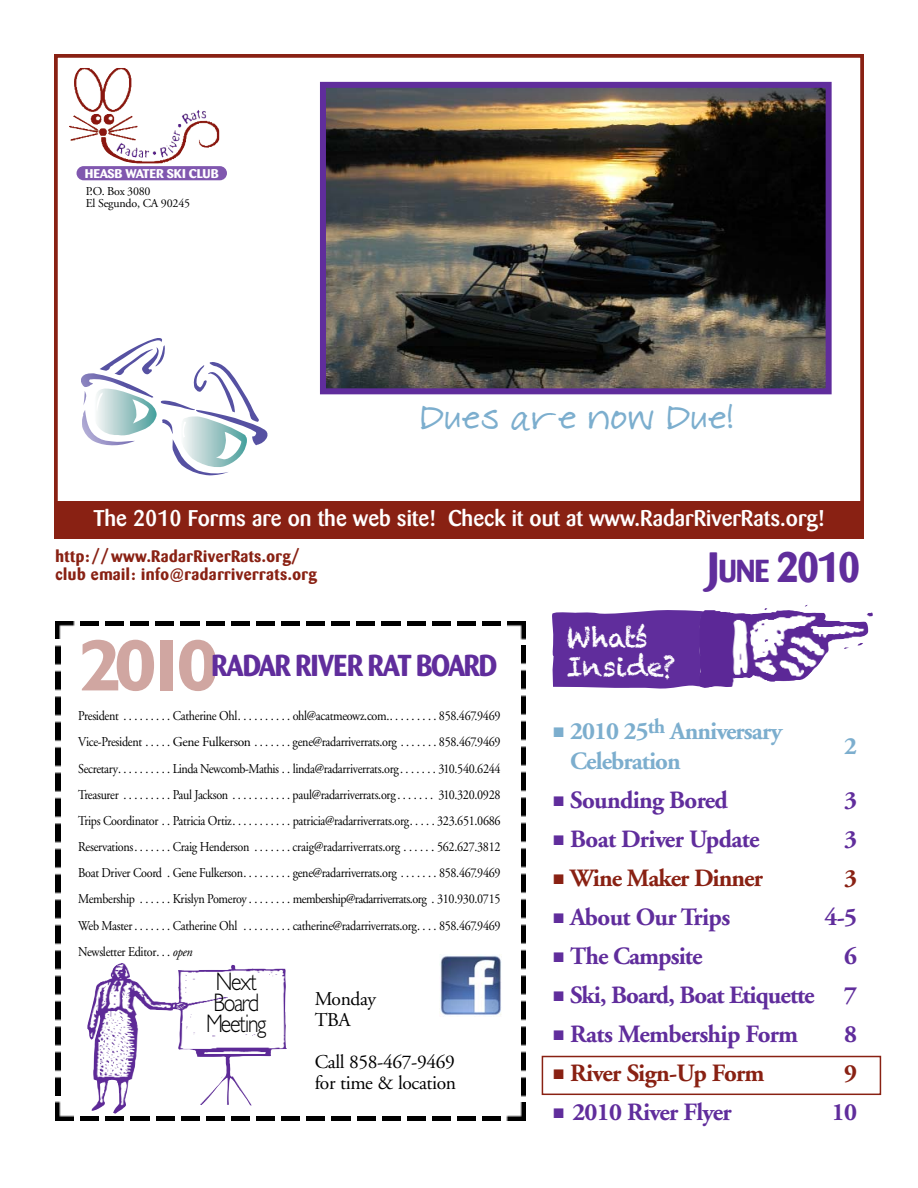
<style>
.page{position:relative;width:918px;height:1188px;background:#fff}
.page>*{position:absolute;margin:0;border:0;box-sizing:border-box;transform-origin:0 0}
.t1{font:700 73.35px "Gill Sans";color:#d0a6a1;scale:1.1 1}
.t2{font:700 42px "Barmeno";color:#602d9c}
.t3{font:36px "sf Ellie Everyday";color:#7caece}
.t4{font:700 30px "Barmeno";letter-spacing:-.035em;color:#602d9c;scale:.95 1}
.t5{font:27px/28.5px "Chalkduster";color:#fff}
.t6{font:300 25.5px/21px "Gill Sans";letter-spacing:-.055em;color:#000;text-align:center;scale:.85 1}
.t7{font:700 24.9px "Adobe Garamond";letter-spacing:-.025em;color:#602d9c}
.t8{font:700 24.9px "Adobe Garamond";letter-spacing:-.035em;color:#892113}
.t9{font:700 24.9px/29.8px "Adobe Garamond";letter-spacing:-.035em;color:#7caece}
.t10{font:500 22.5px "Barmeno";color:#fff}
.t11{font:19.5px/21px "Adobe Garamond";letter-spacing:-.02em;color:#000}
.t12{font:700 16.5px/18px "Barmeno";letter-spacing:.025em;color:#892113}
.t13{font:13.5px/26.1px "Adobe Garamond";letter-spacing:-.025em;color:#000;text-align:justify;scale:.9 1}
.t14{font:700 12.6px "Barmeno";letter-spacing:-.005em;color:#fff;scale:1.1 1}
.t15{font:12px/11.4px "Adobe Garamond";letter-spacing:-.015em;color:#000}
.s1{font-style:italic}
.s2{font-size:31.5px}
</style>
<div class="page">
<div style="left:54px;top:54px;width:810px;height:479px;border:4px solid #892113"></div>
<img style="left:327px;top:89px;width:498px;height:298px">
<div style="left:320px;top:82px;width:512px;height:312px;border:6px solid #602d9c"></div>
<svg style="left:552px;top:610px;width:148px;height:79px"></svg>
<img style="left:56px;top:621px;width:19px;height:18px">
<img style="left:80px;top:621px;width:428px;height:5px">
<img style="left:508px;top:621px;width:18px;height:25px">
<img style="left:521px;top:646px;width:5px;height:451px">
<img style="left:506px;top:1102px;width:20px;height:18px">
<img style="left:80px;top:1116px;width:421px;height:4px">
<img style="left:56px;top:1101px;width:18px;height:19px">
<img style="left:56px;top:645px;width:4px;height:451px">
<img style="left:87px;top:963px;width:200px;height:151px">
<img style="left:700px;top:605px;width:172px;height:83px">
<img style="left:69px;top:115px;width:149px;height:46px">
<div style="left:77px;top:166px;width:150px;height:14px;background:#8057af;border-radius:7px"></div>
<div style="left:542px;top:1056px;width:339px;height:39px;border:2px solid #892113"></div>
<div style="left:54px;top:501px;width:810px;height:38px;background:#892113"></div>
<img style="left:440px;top:955px;width:61px;height:60px">
<svg style="left:81px;top:338px;width:187px;height:137px"></svg>
<p class="t14" style="left:85px;top:168px;width:123px">HEASB WATER SKI CLUB</p>
<p class="t15" style="left:86px;top:187px;width:106px">P.O. Box 3080<br>El Segundo, CA 90245</p>
<h3 class="t3" style="left:420px;top:404px;width:315px">Dues are now Due!</h3>
<h3 class="t10" style="left:94px;top:509px;width:732px">The 2010 Forms are on the web site! Check it out at www.RadarRiverRats.org!</h3>
<p class="t12" style="left:55px;top:549px;width:263px">http://www.RadarRiverRats.org/ club email: info@radarriverrats.org</p>
<h1 class="t1" style="left:77px;top:640px;width:131px">2010</h1>
<h3 class="t4" style="left:212px;top:653px;width:302px">RADAR RIVER RAT BOARD</h3>
<p class="t13" style="left:78px;top:704px;width:471px">President . . . . . . . . . Catherine Ohl. . . . . . . . . . ohl@acatmeowz.com.. . . . . . . . . 858.467.9469<br>Vice-President . . . . . Gene Fulkerson . . . . . . . gene@radarriverrats.org . . . . . . . 858.467.9469<br>Secretary. . . . . . . . . . Linda Newcomb-Mathis . . linda@radarriverrats.org. . . . . . . 310.540.6244<br>Treasurer . . . . . . . . . Paul Jackson . . . . . . . . . . . paul@radarriverrats.org . . . . . . . 310.320.0928<br>Trips Coordinator . . Patricia Ortiz. . . . . . . . . . . patricia@radarriverrats.org. . . . . 323.651.0686<br>Reservations. . . . . . . Craig Henderson . . . . . . . craig@radarriverrats.org . . . . . . 562.627.3812<br>Boat Driver Coord . Gene Fulkerson. . . . . . . . . gene@radarriverrats.org . . . . . . . 858.467.9469<br>Membership . . . . . . Krislyn Pomeroy . . . . . . . . membership@radarriverrats.org . 310.930.0715<br>Web Master . . . . . . . Catherine Ohl . . . . . . . . . catherine@radarriverrats.org. . . . 858.467.9469<br>Newsletter Editor. . . <span class="s1">open</span></p>
<h3 class="t6" style="left:206px;top:974px;width:72px">Next<br>Board<br>Meeting</h3>
<h3 class="t11" style="left:315px;top:990px;width:63px">Monday<br>TBA</h3>
<h3 class="t11" style="left:315px;top:1053px;width:143px">Call 858-467-9469 for time &amp; location</h3>
<h3 class="t5" style="left:567px;top:626px;width:110px">What’s<br>Inside?</h3>
<h2 class="t2" style="left:708px;top:550px;width:154px">J<span class="s2">UNE</span> 2010</h2>
<h3 class="t9" style="left:570px;top:719px;width:214px;text-indent:-17px">■ 2010 25<sup>th</sup> Anniversary<br>Celebration</h3>
<h3 class="t9" style="left:844px;top:734px;width:14px">2</h3>
<h3 class="t7" style="left:553px;top:790px;width:176px">■ Sounding Bored</h3>
<h3 class="t7" style="left:844px;top:790px;width:14px">3</h3>
<h3 class="t7" style="left:553px;top:829px;width:208px">■ Boat Driver Update</h3>
<h3 class="t7" style="left:844px;top:829px;width:14px">3</h3>
<h3 class="t8" style="left:553px;top:868px;width:211px">■ Wine Maker Dinner</h3>
<h3 class="t8" style="left:844px;top:868px;width:14px">3</h3>
<h3 class="t7" style="left:553px;top:907px;width:178px">■ About Our Trips</h3>
<h3 class="t7" style="left:824px;top:907px;width:34px">4-5</h3>
<h3 class="t7" style="left:553px;top:946px;width:151px">■ The Campsite</h3>
<h3 class="t7" style="left:844px;top:946px;width:14px">6</h3>
<h3 class="t7" style="left:553px;top:985px;width:305px">■ Ski, Board, Boat Etiquette 7</h3>
<h3 class="t7" style="left:553px;top:1024px;width:246px">■ Rats Membership Form</h3>
<h3 class="t7" style="left:844px;top:1024px;width:14px">8</h3>
<h3 class="t8" style="left:553px;top:1063px;width:213px">■ River Sign-Up Form</h3>
<h3 class="t8" style="left:844px;top:1063px;width:14px">9</h3>
<h3 class="t7" style="left:553px;top:1102px;width:180px">■ 2010 River Flyer</h3>
<h3 class="t7" style="left:832px;top:1102px;width:27px">10</h3>
</div>
